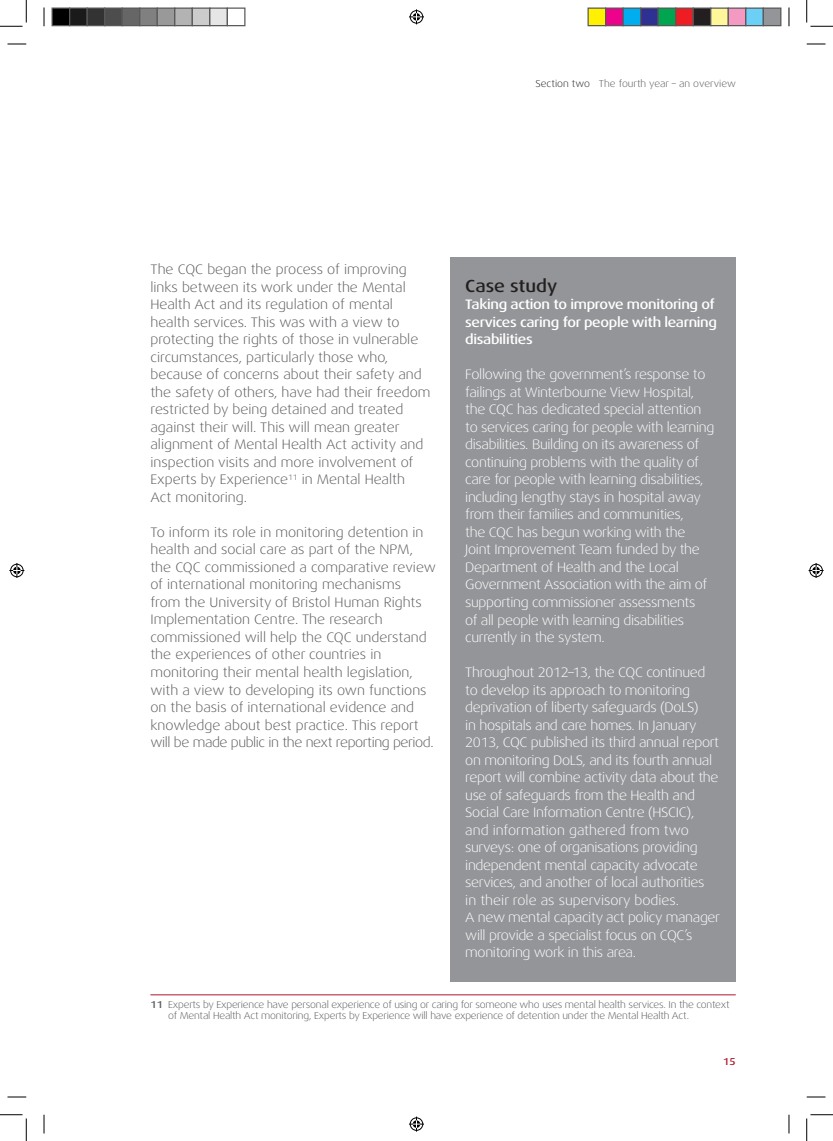
<style>
.page{position:relative;width:833px;height:1141px;background:#fff}
.page>*{position:absolute;margin:0;border:0;box-sizing:border-box;transform-origin:0 0}
.t1{font:500 expanded 17.5px "Dax Pro";color:#231f20}
.t2{font:300 expanded 13.75px/17.5px "Dax Pro";letter-spacing:-.025em;color:#fff}
.t3{font:300 expanded 13.75px/17.5px "Dax Pro";color:#57585a}
.t4{font:500 expanded 13.75px/17.5px "Dax Pro";letter-spacing:-.025em;color:#fff}
.t5{font:300 expanded 10px/11.2px "Dax Pro";letter-spacing:-.02em;color:#57585a}
.t6{font:300 expanded 10px "Dax Pro";color:#57585a}
.t7{font:500 expanded 10px "Dax Pro";color:#ae172b}
.s1{color:#231f20}
.s2{font-weight:500}
</style>
<div class="page">
<div style="left:450px;top:257px;width:285px;height:724px;background:#939598"></div>
<hr style="left:150px;top:994px;width:585px;height:1px;background:#ae172b">
<svg style="left:8px;top:43px;width:18px;height:2px"></svg>
<svg style="left:806px;top:43px;width:19px;height:2px"></svg>
<svg style="left:8px;top:1096px;width:18px;height:1px"></svg>
<svg style="left:806px;top:1096px;width:19px;height:1px"></svg>
<svg style="left:43px;top:8px;width:2px;height:18px"></svg>
<svg style="left:43px;top:1114px;width:2px;height:19px"></svg>
<svg style="left:788px;top:8px;width:1px;height:18px"></svg>
<svg style="left:788px;top:1114px;width:1px;height:19px"></svg>
<svg style="left:0;top:0;width:27px;height:27px"></svg>
<svg style="left:0;top:1114px;width:27px;height:26px"></svg>
<svg style="left:806px;top:0;width:26px;height:27px"></svg>
<svg style="left:806px;top:1114px;width:26px;height:26px"></svg>
<svg style="left:409px;top:9px;width:15px;height:15px"></svg>
<svg style="left:409px;top:1116px;width:15px;height:15px"></svg>
<svg style="left:9px;top:563px;width:15px;height:15px"></svg>
<svg style="left:808px;top:563px;width:15px;height:15px"></svg>
<div style="left:52px;top:8px;width:18px;height:18px;background:#000"></div>
<div style="left:51px;top:7px;width:19px;height:19px;border:1px solid #595959"></div>
<div style="left:70px;top:8px;width:17px;height:18px;background:#1a1a1a"></div>
<div style="left:69px;top:7px;width:19px;height:19px;border:1px solid #595959"></div>
<div style="left:87px;top:8px;width:18px;height:18px;background:#333"></div>
<div style="left:86px;top:7px;width:19px;height:19px;border:1px solid #595959"></div>
<div style="left:105px;top:8px;width:17px;height:18px;background:#4d4d4d"></div>
<div style="left:104px;top:7px;width:19px;height:19px;border:1px solid #595959"></div>
<div style="left:122px;top:8px;width:18px;height:18px;background:#666"></div>
<div style="left:121px;top:7px;width:19px;height:19px;border:1px solid #595959"></div>
<div style="left:140px;top:8px;width:17px;height:18px;background:#808080"></div>
<div style="left:139px;top:7px;width:19px;height:19px;border:1px solid #595959"></div>
<div style="left:157px;top:8px;width:18px;height:18px;background:#999"></div>
<div style="left:156px;top:7px;width:19px;height:19px;border:1px solid #595959"></div>
<div style="left:175px;top:8px;width:17px;height:18px;background:#b3b3b3"></div>
<div style="left:174px;top:7px;width:19px;height:19px;border:1px solid #595959"></div>
<div style="left:192px;top:8px;width:18px;height:18px;background:#ccc"></div>
<div style="left:191px;top:7px;width:19px;height:19px;border:1px solid #595959"></div>
<div style="left:210px;top:8px;width:17px;height:18px;background:#e6e6e6"></div>
<div style="left:209px;top:7px;width:19px;height:19px;border:1px solid #595959"></div>
<div style="left:226px;top:7px;width:19px;height:19px;border:1px solid #595959"></div>
<div style="left:587px;top:8px;width:18px;height:18px;background:#fff101"></div>
<div style="left:587px;top:7px;width:19px;height:19px;border:1px solid #595959"></div>
<div style="left:605px;top:8px;width:17px;height:18px;background:#ed028c"></div>
<div style="left:604px;top:7px;width:19px;height:19px;border:1px solid #595959"></div>
<div style="left:622px;top:8px;width:18px;height:18px;background:#00aeef"></div>
<div style="left:622px;top:7px;width:19px;height:19px;border:1px solid #595959"></div>
<div style="left:640px;top:8px;width:17px;height:18px;background:#2e3092"></div>
<div style="left:639px;top:7px;width:19px;height:19px;border:1px solid #595959"></div>
<div style="left:657px;top:8px;width:18px;height:18px;background:#00a54f"></div>
<div style="left:657px;top:7px;width:19px;height:19px;border:1px solid #595959"></div>
<div style="left:675px;top:8px;width:17px;height:18px;background:#ee1d23"></div>
<div style="left:674px;top:7px;width:19px;height:19px;border:1px solid #595959"></div>
<div style="left:692px;top:8px;width:18px;height:18px;background:#231f20"></div>
<div style="left:692px;top:7px;width:19px;height:19px;border:1px solid #595959"></div>
<div style="left:710px;top:8px;width:17px;height:18px;background:#fff79a"></div>
<div style="left:709px;top:7px;width:19px;height:19px;border:1px solid #595959"></div>
<div style="left:727px;top:8px;width:18px;height:18px;background:#f499c2"></div>
<div style="left:727px;top:7px;width:19px;height:19px;border:1px solid #595959"></div>
<div style="left:745px;top:8px;width:17px;height:18px;background:#6bcff6"></div>
<div style="left:744px;top:7px;width:19px;height:19px;border:1px solid #595959"></div>
<div style="left:762px;top:8px;width:18px;height:18px;background:#939598"></div>
<div style="left:762px;top:7px;width:19px;height:19px;border:1px solid #595959"></div>
<p class="t6" style="left:535px;top:77px;width:202px"><span class="s1">Section two</span> The fourth year – an overview</p>
<p class="t3" style="left:150px;top:261px;width:281px">The CQC began the process of improving links between its work under the Mental Health Act and its regulation of mental health services. This was with a view to protecting the rights of those in vulnerable circumstances, particularly those who, because of concerns about their safety and the safety of others, have had their freedom restricted by being detained and treated against their will. This will mean greater alignment of Mental Health Act activity and inspection visits and more involvement of Experts by Experience<sup>11</sup> in Mental Health<br>Act monitoring.</p>
<p class="t3" style="left:150px;top:523px;width:287px">To inform its role in monitoring detention in health and social care as part of the NPM, the CQC commissioned a comparative review of international monitoring mechanisms<br>from the University of Bristol Human Rights Implementation Centre. The research commissioned will help the CQC understand the experiences of other countries in monitoring their mental health legislation, with a view to developing its own functions on the basis of international evidence and knowledge about best practice. This report will be made public in the next reporting period.</p>
<p class="t1" style="left:465px;top:274px;width:93px">Case study</p>
<p class="t4" style="left:465px;top:296px;width:253px">Taking action to improve monitoring of services caring for people with learning disabilities</p>
<p class="t2" style="left:465px;top:366px;width:250px">Following the government’s response to failings at Winterbourne View Hospital, the CQC has dedicated special attention to services caring for people with learning disabilities. Building on its awareness of continuing problems with the quality of care for people with learning disabilities, including lengthy stays in hospital away from their families and communities,<br>the CQC has begun working with the Joint Improvement Team funded by the Department of Health and the Local Government Association with the aim of supporting commissioner assessments<br>of all people with learning disabilities currently in the system.</p>
<p class="t2" style="left:465px;top:663px;width:256px">Throughout 2012–13, the CQC continued to develop its approach to monitoring deprivation of liberty safeguards (DoLS)<br>in hospitals and care homes. In January 2013, CQC published its third annual report on monitoring DoLS, and its fourth annual report will combine activity data about the use of safeguards from the Health and Social Care Information Centre (HSCIC), and information gathered from two surveys: one of organisations providing independent mental capacity advocate services, and another of local authorities<br>in their role as supervisory bodies.<br>A new mental capacity act policy manager will provide a specialist focus on CQC’s monitoring work in this area.</p>
<p class="t5" style="left:168px;top:999px;width:562px;text-indent:-18px"><span class="s2">11</span> Experts by Experience have personal experience of using or caring for someone who uses mental health services. In the context of Mental Health Act monitoring, Experts by Experience will have experience of detention under the Mental Health Act.</p>
<p class="t7" style="left:722px;top:1054px;width:14px">15</p>
</div>
